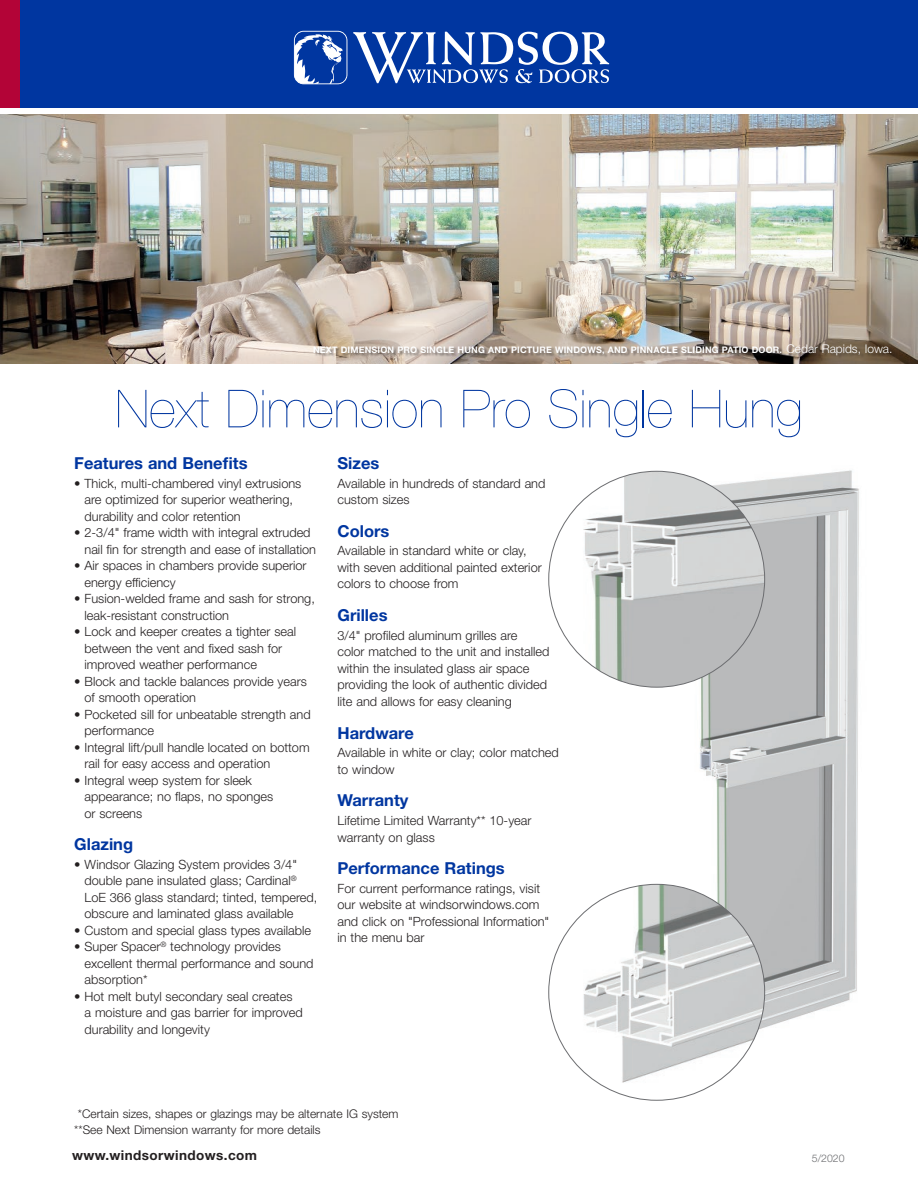
<style>
.page{position:relative;width:918px;height:1188px;background:#fff}
.page>*{position:absolute;margin:0;border:0;box-sizing:border-box;transform-origin:0 0}
.t1{font:200 52.5px "Helvetica Neue LT Std";color:#0036a0}
.t2{font:700 16.5px "Helvetica Neue LT Std";color:#0036a0}
.t3{font:700 13.5px "Helvetica Neue LT Std";letter-spacing:.03em;color:#231f20}
.t4{font:300 12.75px/16.5px "Helvetica Neue LT Std";color:#231f20}
.t5{font:300 12px/16.5px "Helvetica Neue LT Std";color:#231f20}
.t6{font:300 10.5px "Helvetica Neue LT Std";color:#6c6d70}
.t7{font:700 9px "Helvetica Neue LT Std";letter-spacing:.02em;color:#fff}
.s1{font-weight:300;font-size:12px}
</style>
<div class="page">
<div style="left:0;top:0;width:918px;height:108px;background:#0036a0"></div>
<svg style="left:353px;top:32px;width:256px;height:51px"></svg>
<svg style="left:294px;top:31px;width:53px;height:53px"></svg>
<div style="left:0;top:0;width:20px;height:108px;background:#b30437"></div>
<img style="left:594px;top:470px;width:265px;height:588px">
<img style="left:549px;top:471px;width:216px;height:216px;border-radius:108px">
<img style="left:549px;top:884px;width:216px;height:216px;border-radius:108px">
<img style="left:0;top:115px;width:918px;height:248px">
<div style="left:314px;top:345px;width:581px;height:14px;background:#231f20;opacity:.5"></div>
<p class="t7" style="left:313px;top:345px;width:581px">NEXT DIMENSION PRO SINGLE HUNG AND PICTURE WINDOWS, AND PINNACLE SLIDING PATIO DOOR. <span class="s1">Cedar Rapids, Iowa.</span></p>
<h1 class="t1" style="left:115px;top:378px;width:689px">Next Dimension Pro Single Hung</h1>
<p class="t2" style="left:74px;top:453px;width:175px">Features and Benefits</p>
<p class="t4" style="left:85px;top:475px;width:218px;text-indent:-10px">• Thick, multi-chambered vinyl extrusions are optimized for superior weathering, durability and color retention</p>
<p class="t4" style="left:85px;top:524px;width:233px;text-indent:-10px">• 2-3/4" frame width with integral extruded nail fin for strength and ease of installation</p>
<p class="t4" style="left:85px;top:557px;width:224px;text-indent:-10px">• Air spaces in chambers provide superior energy efficiency</p>
<p class="t4" style="left:85px;top:590px;width:232px;text-indent:-10px">• Fusion-welded frame and sash for strong, leak-resistant construction</p>
<p class="t4" style="left:85px;top:623px;width:213px;text-indent:-10px">• Lock and keeper creates a tighter seal between the vent and fixed sash for improved weather performance</p>
<p class="t4" style="left:85px;top:673px;width:224px;text-indent:-10px">• Block and tackle balances provide years of smooth operation</p>
<p class="t4" style="left:85px;top:706px;width:228px;text-indent:-10px">• Pocketed sill for unbeatable strength and performance</p>
<p class="t4" style="left:85px;top:739px;width:227px;text-indent:-10px">• Integral lift/pull handle located on bottom rail for easy access and operation</p>
<p class="t4" style="left:85px;top:772px;width:190px;text-indent:-10px">• Integral weep system for sleek appearance; no flaps, no sponges or screens</p>
<p class="t2" style="left:74px;top:834px;width:60px">Glazing</p>
<p class="t4" style="left:85px;top:856px;width:234px;text-indent:-10px">• Windsor Glazing System provides 3/4" double pane insulated glass; Cardinal<sup>® </sup>LoE 366 glass standard; tinted, tempered, obscure and laminated glass available</p>
<p class="t4" style="left:74px;top:922px;width:238px">• Custom and special glass types available</p>
<p class="t4" style="left:85px;top:938px;width:231px;text-indent:-10px">• Super Spacer<sup>®</sup> technology provides excellent thermal performance and sound absorption*</p>
<p class="t4" style="left:85px;top:988px;width:220px;text-indent:-10px">• Hot melt butyl secondary seal creates<br>a moisture and gas barrier for improved durability and longevity</p>
<p class="t2" style="left:338px;top:453px;width:43px">Sizes</p>
<p class="t4" style="left:338px;top:475px;width:209px">Available in hundreds of standard and custom sizes</p>
<p class="t2" style="left:338px;top:521px;width:53px">Colors</p>
<p class="t4" style="left:338px;top:542px;width:206px">Available in standard white or clay, with seven additional painted exterior colors to choose from</p>
<p class="t2" style="left:338px;top:605px;width:52px">Grilles</p>
<p class="t4" style="left:338px;top:627px;width:214px">3/4" profiled aluminum grilles are<br>color matched to the unit and installed within the insulated glass air space providing the look of authentic divided lite and allows for easy cleaning</p>
<p class="t2" style="left:338px;top:722px;width:78px">Hardware</p>
<p class="t4" style="left:338px;top:744px;width:223px">Available in white or clay; color matched to window</p>
<p class="t2" style="left:338px;top:790px;width:72px">Warranty</p>
<p class="t4" style="left:338px;top:812px;width:196px">Lifetime Limited Warranty** 10-year warranty on glass</p>
<p class="t2" style="left:338px;top:858px;width:169px">Performance Ratings</p>
<p class="t4" style="left:338px;top:880px;width:213px">For current performance ratings, visit our website at windsorwindows.com and click on "Professional Information" in the menu bar</p>
<p class="t5" style="left:74px;top:1105px;width:326px;text-indent:4px">*Certain sizes, shapes or glazings may be alternate IG system **See Next Dimension warranty for more details</p>
<p class="t3" style="left:72px;top:1147px;width:187px">www.windsorwindows.com</p>
<p class="t6" style="left:812px;top:1152px;width:34px">5/2020</p>
</div>
